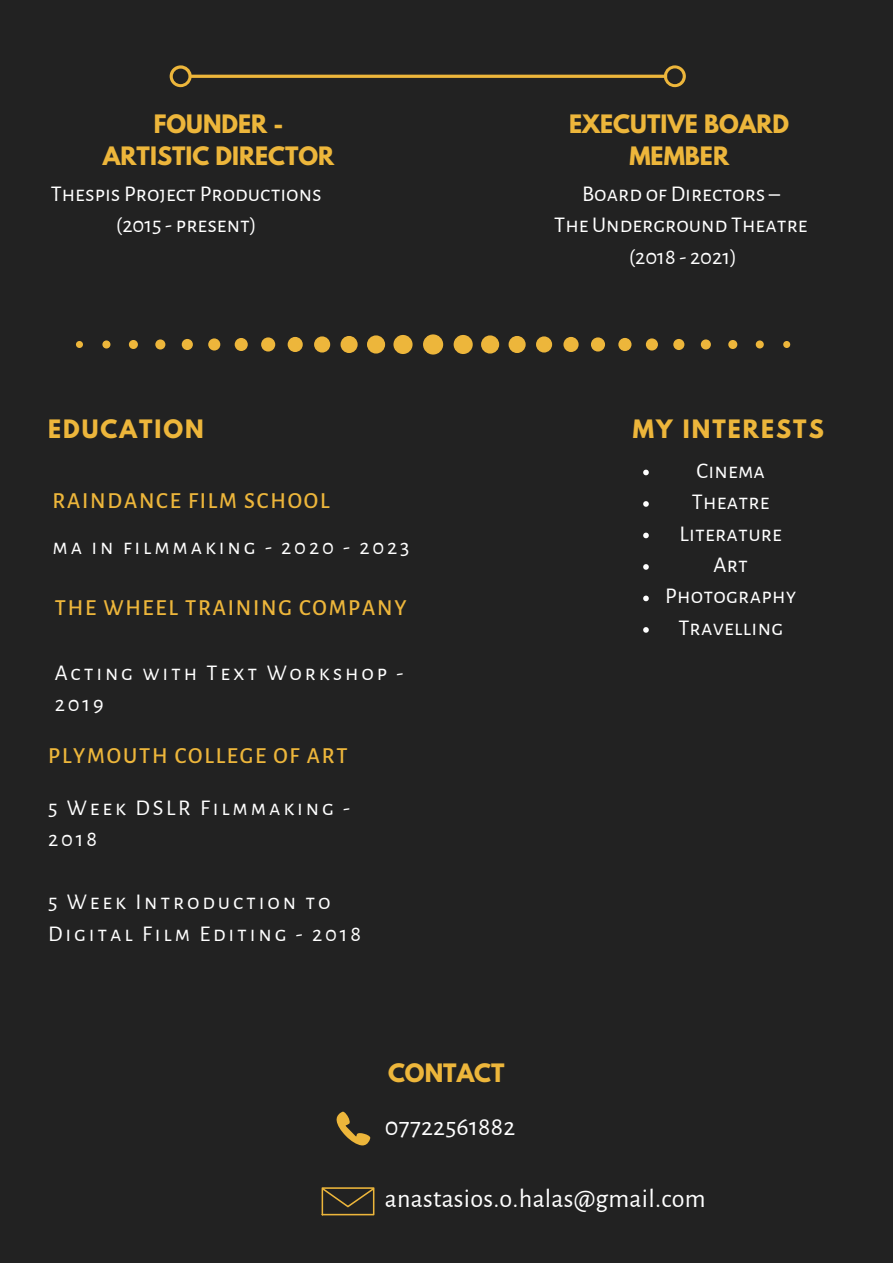
<style>
.page{position:relative;width:893px;height:1264px;background:#fff}
.page>*{position:absolute;margin:0;border:0;box-sizing:border-box;transform-origin:0 0}
.t1{font:26.1px "Alegreya Sans";letter-spacing:.01em;color:#fff}
.t2{font:22.5px/31.5px "Alegreya Sans SC";letter-spacing:.01em;color:#fff;text-align:center}
.t3{font:22.5px/31.5px "Alegreya Sans SC";letter-spacing:.125em;color:#fff}
.t4{font:500 22.5px "Alegreya Sans SC";letter-spacing:.08em;color:#edb63b}
.t5{font:700 22.5px/31.5px "League Spartan";color:#edb63b;text-align:center}
.t6{font:700 22.5px "League Spartan";letter-spacing:.09em;color:#edb63b}
</style>
<div class="page">
<div style="left:0;top:0;width:892px;height:1262px;background:#222"></div>
<svg style="left:643px;top:469px;width:5px;height:6px"></svg>
<svg style="left:643px;top:501px;width:5px;height:6px"></svg>
<svg style="left:643px;top:532px;width:5px;height:6px"></svg>
<svg style="left:643px;top:564px;width:5px;height:5px"></svg>
<svg style="left:643px;top:595px;width:5px;height:6px"></svg>
<svg style="left:643px;top:627px;width:5px;height:5px"></svg>
<svg style="left:76px;top:334px;width:714px;height:20px"></svg>
<svg style="left:170px;top:65px;width:515px;height:22px"></svg>
<svg style="left:336px;top:1111px;width:34px;height:34px"></svg>
<svg style="left:321px;top:1187px;width:53px;height:28px"></svg>
<p class="t5" style="left:103px;top:111px;width:233px">FOUNDER -<br>ARTISTIC DIRECTOR</p>
<p class="t2" style="left:51px;top:178px;width:272px">Thespis Project Productions (2015 - present)</p>
<p class="t5" style="left:569px;top:111px;width:221px">EXECUTIVE BOARD<br>MEMBER</p>
<p class="t2" style="left:554px;top:178px;width:255px">Board of Directors –<br>The Underground Theatre (2018 - 2021)</p>
<p class="t6" style="left:48px;top:418px;width:157px">EDUCATION</p>
<p class="t4" style="left:53px;top:490px;width:278px">RAINDANCE FILM SCHOOL</p>
<p class="t3" style="left:53px;top:531px;width:358px">ma in filmmaking - 2020 - 2023</p>
<p class="t4" style="left:55px;top:597px;width:353px">THE WHEEL TRAINING COMPANY</p>
<p class="t3" style="left:55px;top:657px;width:350px">Acting with Text Workshop -<br>2019</p>
<p class="t4" style="left:48px;top:744px;width:301px">PLYMOUTH COLLEGE OF ART</p>
<p class="t3" style="left:48px;top:792px;width:303px">5 Week DSLR Filmmaking -<br>2018</p>
<p class="t3" style="left:48px;top:886px;width:314px">5 Week Introduction to<br>Digital Film Editing - 2018</p>
<p class="t5" style="left:388px;top:1059px;width:118px">CONTACT</p>
<p class="t1" style="left:385px;top:1114px;width:132px">07722561882</p>
<p class="t6" style="left:633px;top:418px;width:192px">MY INTERESTS</p>
<p class="t2" style="left:665px;top:455px;width:133px">Cinema<br>Theatre<br>Literature<br>Art<br>Photography<br>Travelling</p>
<p class="t1" style="left:385px;top:1186px;width:322px">anastasios.o.halas@gmail.com</p>
</div>
